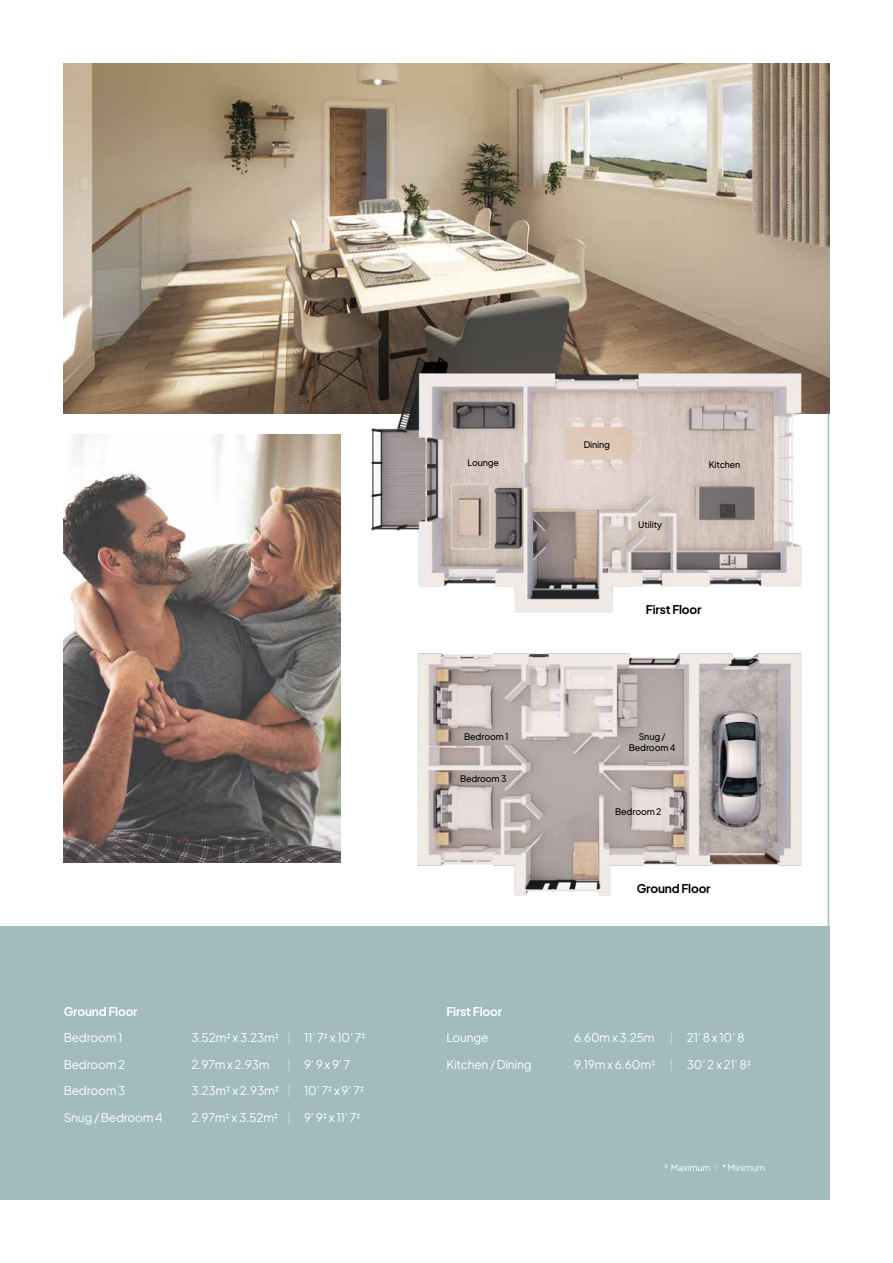
<style>
.page{position:relative;width:893px;height:1263px;background:#fff}
.page>*{position:absolute;margin:0;border:0;box-sizing:border-box;transform-origin:0 0}
.t1{font:12px "Plus Jakarta Sans";letter-spacing:-.015em;color:#fff}
.t2{font:700 12px "Plus Jakarta Sans";letter-spacing:-.015em;color:#000}
.t3{font:700 12px "Plus Jakarta Sans";letter-spacing:-.015em;color:#fff}
.t4{font:500 9px/10.8px "Plus Jakarta Sans";letter-spacing:-.015em;color:#000;text-align:center}
.t5{font:9px "Plus Jakarta Sans";letter-spacing:-.01em;color:#fff}
.s1{color:#c8d5d8}
</style>
<div class="page">
<img style="left:64px;top:435px;width:276px;height:427px">
<div style="left:0;top:926px;width:829px;height:273px;background:#a1bbbf"></div>
<img style="left:64px;top:64px;width:765px;height:350px">
<hr style="left:828px;top:414px;width:1px;height:785px;background:#a1bbbf">
<img style="left:361px;top:293px;width:449px;height:287px">
<img style="left:417px;top:580px;width:385px;height:316px">
<p class="t3" style="left:64px;top:1001px;width:75px">Ground Floor</p>
<p class="t1" style="left:64px;top:1028px;width:60px">Bedroom 1</p>
<p class="t1" style="left:191px;top:1028px;width:176px">3.52m<sup>‡</sup> x 3.23m<sup>‡</sup> <span class="s1">|</span> 11’ 7<sup>‡</sup> x 10’ 7<sup>‡</sup></p>
<p class="t1" style="left:64px;top:1054px;width:63px">Bedroom 2</p>
<p class="t1" style="left:191px;top:1054px;width:80px">2.97m x 2.93m</p>
<p class="t1" style="left:287px;top:1054px;width:65px"><span class="s1">|</span> 9’ 9 x 9’ 7</p>
<p class="t1" style="left:64px;top:1081px;width:63px">Bedroom 3</p>
<p class="t1" style="left:191px;top:1081px;width:174px">3.23m<sup>‡</sup> x 2.93m<sup>‡</sup> <span class="s1">|</span> 10’ 7<sup>‡</sup> x 9’ 7<sup>‡</sup></p>
<p class="t1" style="left:64px;top:1107px;width:100px">Snug / Bedroom 4</p>
<p class="t1" style="left:191px;top:1107px;width:171px">2.97m<sup>‡</sup> x 3.52m<sup>‡</sup> <span class="s1">|</span> 9’ 9<sup>‡</sup> x 11’ 7<sup>‡</sup></p>
<p class="t4" style="left:467px;top:456px;width:33px">Lounge</p>
<p class="t4" style="left:464px;top:730px;width:46px">Bedroom 1</p>
<p class="t4" style="left:460px;top:772px;width:48px">Bedroom 3</p>
<p class="t4" style="left:584px;top:438px;width:28px">Dining</p>
<p class="t4" style="left:638px;top:518px;width:25px">Utility</p>
<p class="t4" style="left:709px;top:458px;width:33px">Kitchen</p>
<p class="t2" style="left:646px;top:600px;width:57px">First Floor</p>
<p class="t4" style="left:629px;top:730px;width:48px">Snug /<br>Bedroom 4</p>
<p class="t4" style="left:615px;top:805px;width:48px">Bedroom 2</p>
<p class="t2" style="left:637px;top:878px;width:75px">Ground Floor</p>
<p class="t3" style="left:446px;top:1001px;width:57px">First Floor</p>
<p class="t1" style="left:446px;top:1028px;width:43px">Lounge</p>
<p class="t1" style="left:574px;top:1028px;width:82px">6.60m x 3.25m</p>
<p class="t1" style="left:670px;top:1028px;width:76px"><span class="s1">|</span> 21’ 8 x 10’ 8</p>
<p class="t1" style="left:446px;top:1054px;width:87px">Kitchen / Dining</p>
<p class="t1" style="left:574px;top:1054px;width:179px">9.19m x 6.60m<sup>‡</sup> <span class="s1">|</span> 30’ 2 x 21’ 8<sup>‡</sup></p>
<p class="t5" style="left:664px;top:1160px;width:102px"><sup>‡</sup> Maximum <span class="s1">|</span> * Minimum</p>
</div>
